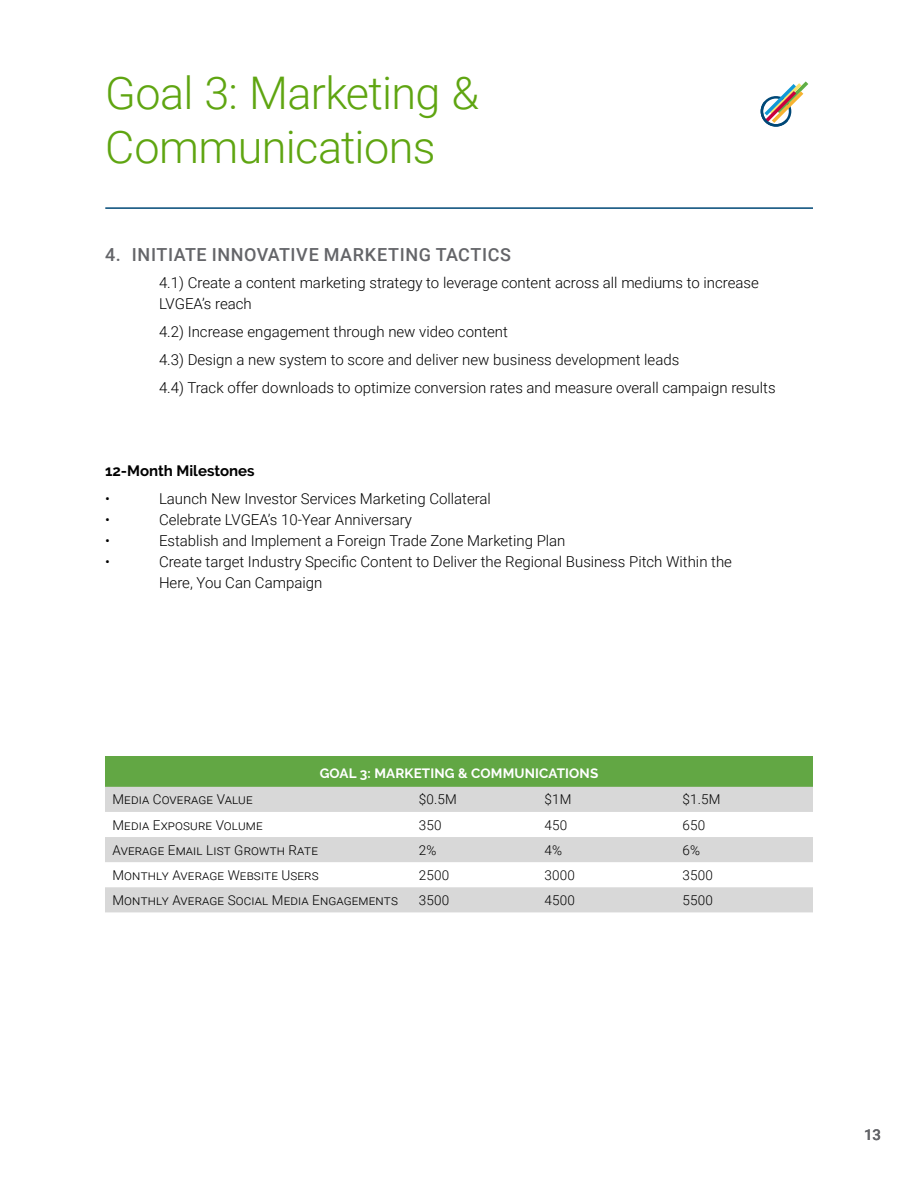
<style>
.page{position:relative;width:918px;height:1188px;background:#fff}
.page>*{position:absolute;margin:0;border:0;box-sizing:border-box;transform-origin:0 0}
.t1{font:300 45px/54px "Roboto";letter-spacing:-.015em;color:#5fa511}
.t2{font:500 18px "Roboto";letter-spacing:.035em;color:#646569}
.t3{font:300 15px/21px "Roboto";color:#000}
.t4{font:700 15px "Raleway";color:#000}
.t5{font:500 15px "Roboto";color:#646569}
.t6{font:300 13.5px "Roboto";letter-spacing:.01em;color:#000}
.t7{font:700 13.5px "Raleway";letter-spacing:.01em;color:#fff}
</style>
<div class="page">
<div style="left:105px;top:756px;width:708px;height:31px;background:#62a744"></div>
<svg style="left:105px;top:787px;width:708px;height:125px;fill:#d8d8d8"></svg>
<svg style="left:761px;top:81px;width:47px;height:46px"></svg>
<hr style="left:105px;top:207px;width:708px;height:2px;background:#004877">
<h1 class="t1" style="left:105px;top:65px;width:375px">Goal 3: Marketing &amp;<br>Communications</h1>
<p class="t2" style="left:105px;top:242px;width:407px">4. INITIATE INNOVATIVE MARKETING TACTICS</p>
<p class="t3" style="left:159px;top:272px;width:601px">4.1) Create a content marketing strategy to leverage content across all mediums to increase<br>LVGEA’s reach</p>
<p class="t3" style="left:159px;top:317px;width:618px;line-height:27.8px">4.2) Increase engagement through new video content<br>4.3) Design a new system to score and deliver new business development leads<br>4.4) Track offer downloads to optimize conversion rates and measure overall campaign results</p>
<p class="t4" style="left:105px;top:462px;width:151px">12-Month Milestones</p>
<p class="t3" style="left:105px;top:487px;width:6px">•</p>
<p class="t3" style="left:159px;top:487px;width:333px">Launch New Investor Services Marketing Collateral</p>
<p class="t3" style="left:105px;top:508px;width:6px">•</p>
<p class="t3" style="left:159px;top:508px;width:255px">Celebrate LVGEA’s 10-Year Anniversary</p>
<p class="t3" style="left:105px;top:529px;width:6px">•</p>
<p class="t3" style="left:159px;top:529px;width:408px">Establish and Implement a Foreign Trade Zone Marketing Plan</p>
<p class="t3" style="left:105px;top:550px;width:6px">•</p>
<p class="t3" style="left:159px;top:550px;width:575px">Create target Industry Specific Content to Deliver the Regional Business Pitch Within the<br>Here, You Can Campaign</p>
<p class="t7" style="left:320px;top:765px;width:280px">GOAL 3: MARKETING &amp; COMMUNICATIONS</p>
<p class="t6" style="left:112px;top:790px;width:142px">Media Coverage Value</p>
<p class="t6" style="left:419px;top:790px;width:39px">$0.5M</p>
<p class="t6" style="left:544px;top:790px;width:28px">$1M</p>
<p class="t6" style="left:682px;top:790px;width:39px">$1.5M</p>
<p class="t6" style="left:112px;top:815px;width:152px">Media Exposure Volume</p>
<p class="t6" style="left:419px;top:815px;width:24px">350</p>
<p class="t6" style="left:544px;top:815px;width:24px">450</p>
<p class="t6" style="left:682px;top:815px;width:24px">650</p>
<p class="t6" style="left:112px;top:840px;width:207px">Average Email List Growth Rate</p>
<p class="t6" style="left:419px;top:840px;width:19px">2%</p>
<p class="t6" style="left:544px;top:840px;width:19px">4%</p>
<p class="t6" style="left:682px;top:840px;width:19px">6%</p>
<p class="t6" style="left:112px;top:866px;width:208px">Monthly Average Website Users</p>
<p class="t6" style="left:419px;top:866px;width:32px">2500</p>
<p class="t6" style="left:544px;top:866px;width:32px">3000</p>
<p class="t6" style="left:682px;top:866px;width:32px">3500</p>
<p class="t6" style="left:112px;top:891px;width:287px">Monthly Average Social Media Engagements</p>
<p class="t6" style="left:419px;top:891px;width:32px">3500</p>
<p class="t6" style="left:544px;top:891px;width:32px">4500</p>
<p class="t6" style="left:682px;top:891px;width:32px">5500</p>
<p class="t5" style="left:864px;top:1124px;width:19px">13</p>
</div>
